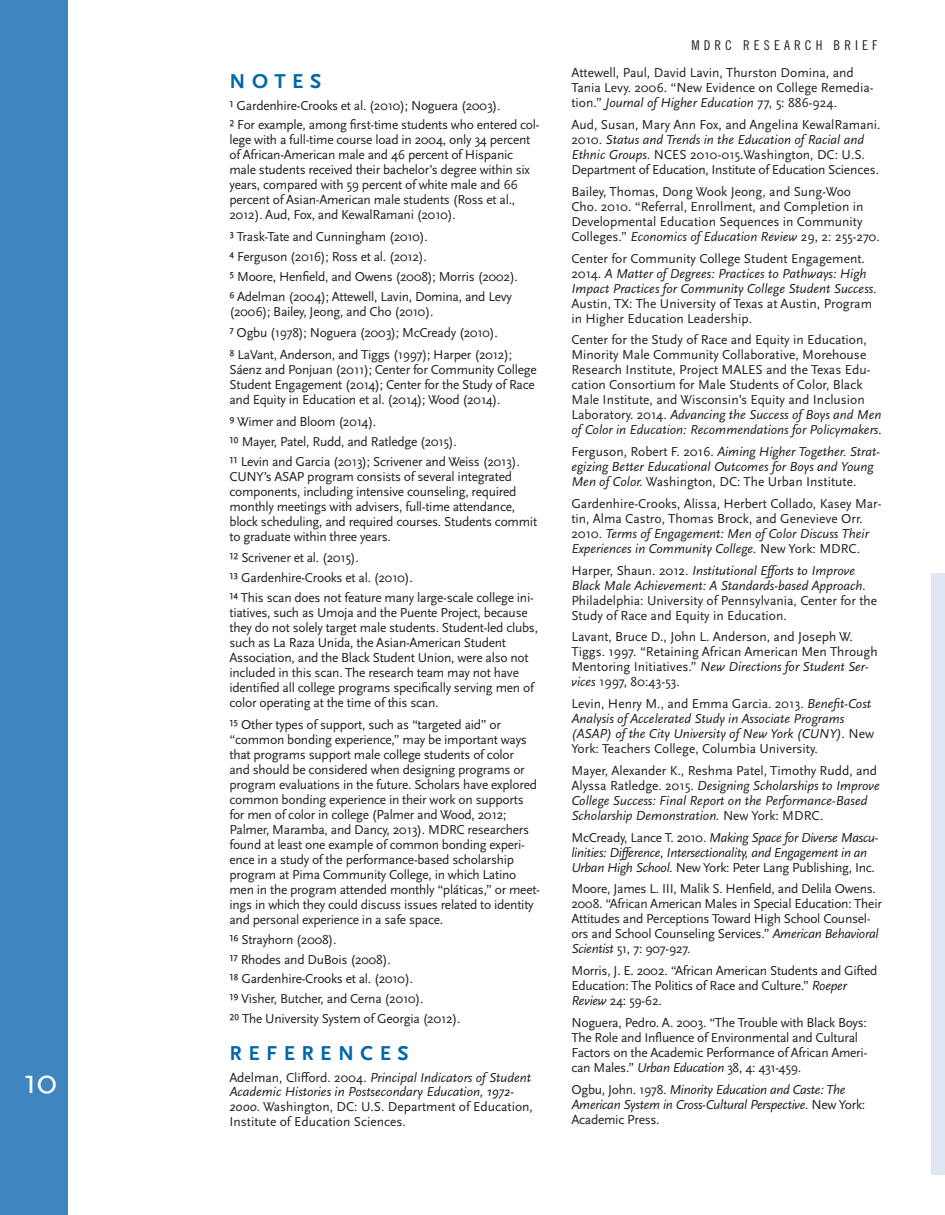
<style>
.page{position:relative;width:945px;height:1215px;background:#fff}
.page>*{position:absolute;margin:0;border:0;box-sizing:border-box;transform-origin:0 0}
.t1{font:36px "Scala Sans OT";color:#fff}
.t2{font:700 21px "Scala Sans OT";letter-spacing:.31em;color:#0067aa}
.t3{font:13.5px/15px "Scala Sans OT";letter-spacing:-.02em;color:#231f20}
.t4{font:13.5px/15px "Scala Sans OT";color:#231f20}
.t5{font:italic 13.5px/15px "Scala Sans OT";color:#231f20}
.t6{font:italic 13.5px/15px "Scala Sans OT";letter-spacing:-.02em;color:#231f20}
.t7{font:13.5px "Trade Gothic LT Std Cn 18";letter-spacing:.3em;color:#231f20}
.s1{font-style:italic}
.s2{font-style:normal}
</style>
<div class="page">
<div style="left:0;top:0;width:67px;height:1215px;background:#3f85c0"></div>
<div style="left:932px;top:573px;width:13px;height:601px;background:#dfe7f3"></div>
<h1 class="t1" style="left:23px;top:1062px;width:36px">10</h1>
<h2 class="t2" style="left:230px;top:69px;width:93px">NOTES</h2>
<p class="t3" style="left:230px;top:96px;width:312px;line-height:19.8px">¹ Gardenhire-Crooks et al. (2010); Noguera (2003).<br>² For example, among first-time students who entered col-</p>
<p class="t3" style="left:230px;top:133px;width:302px">lege with a full-time course load in 2004, only 34 percent of African-American male and 46 percent of Hispanic male students received their bachelor’s degree within six years, compared with 59 percent of white male and 66 percent of Asian-American male students (Ross et al., 2012). Aud, Fox, and KewalRamani (2010).</p>
<p class="t3" style="left:230px;top:227px;width:290px;line-height:19.8px">³ Trask-Tate and Cunningham (2010).<br>⁴ Ferguson (2016); Ross et al. (2012).<br>⁵ Moore, Henfield, and Owens (2008); Morris (2002).<br>⁶ Adelman (2004); Attewell, Lavin, Domina, and Levy</p>
<p class="t3" style="left:230px;top:301px;width:284px;line-height:21.8px">(2006); Bailey, Jeong, and Cho (2010).<br>⁷ Ogbu (1978); Noguera (2003); McCready (2010).<br>⁸ LaVant, Anderson, and Tiggs (1997); Harper (2012);</p>
<p class="t3" style="left:230px;top:363px;width:309px">Sáenz and Ponjuan (2011); Center for Community College<br>Student Engagement (2014); Center for the Study of Race and Equity in Education et al. (2014); Wood (2014).</p>
<p class="t3" style="left:230px;top:412px;width:292px;line-height:19.8px">⁹ Wimer and Bloom (2014).<br>¹⁰ Mayer, Patel, Rudd, and Ratledge (2015).<br>¹¹ Levin and Garcia (2013); Scrivener and Weiss (2013).</p>
<p class="t3" style="left:230px;top:469px;width:309px">CUNY’s ASAP program consists of several integrated components, including intensive counseling, required monthly meetings with advisers, full-time attendance, block scheduling, and required courses. Students commit to graduate within three years.</p>
<p class="t3" style="left:230px;top:548px;width:306px;line-height:19.8px">¹² Scrivener et al. (2015).<br>¹³ Gardenhire-Crooks et al. (2010).<br>¹⁴ This scan does not feature many large-scale college ini-</p>
<p class="t3" style="left:230px;top:605px;width:310px">tiatives, such as Umoja and the Puente Project, because they do not solely target male students. Student-led clubs, such as La Raza Unida, the Asian-American Student Association, and the Black Student Union, were also not included in this scan. The research team may not have identified all college programs specifically serving men of color operating at the time of this scan.</p>
<p class="t3" style="left:230px;top:717px;width:312px">¹⁵ Other types of support, such as “targeted aid” or “common bonding experience,” may be important ways that programs support male college students of color<br>and should be considered when designing programs or program evaluations in the future. Scholars have explored common bonding experience in their work on supports for men of color in college (Palmer and Wood, 2012; Palmer, Maramba, and Dancy, 2013). MDRC researchers found at least one example of common bonding experi&shy;ence in a study of the performance-based scholarship program at Pima Community College, in which Latino men in the program attended monthly “pláticas,” or meet&shy;ings in which they could discuss issues related to identity and personal experience in a safe space.</p>
<p class="t3" style="left:230px;top:930px;width:233px;line-height:19.8px">¹⁶ Strayhorn (2008).<br>¹⁷ Rhodes and DuBois (2008).<br>¹⁸ Gardenhire-Crooks et al. (2010).<br>¹⁹ Visher, Butcher, and Cerna (2010).<br>²⁰ The University System of Georgia (2012).</p>
<h2 class="t2" style="left:230px;top:1041px;width:181px">REFERENCES</h2>
<p class="t4" style="left:230px;top:1070px;width:305px">Adelman, Clifford. 2004. <span class="s1">Principal Indicators of Student Academic Histories in Postsecondary Education, 1972- 2000.</span> Washington, DC: U.S. Department of Education, Institute of Education Sciences.</p>
<p class="t7" style="left:691px;top:37px;width:188px">MDRC RESEARCH BRIEF</p>
<p class="t4" style="left:571px;top:66px;width:304px">Attewell, Paul, David Lavin, Thurston Domina, and<br>Tania Levy. 2006. “New Evidence on College Remedia&shy;tion.” <span class="s1">Journal of Higher Education</span> 77, 5: 886-924.</p>
<p class="t4" style="left:571px;top:118px;width:311px">Aud, Susan, Mary Ann Fox, and Angelina KewalRamani.<br>2010. <span class="s1">Status and Trends in the Education of Racial and Ethnic Groups.</span> NCES 2010-015.Washington, DC: U.S.<br>Department of Education, Institute of Education Sciences.</p>
<p class="t4" style="left:571px;top:184px;width:310px">Bailey, Thomas, Dong Wook Jeong, and Sung-Woo Cho. 2010. “Referral, Enrollment, and Completion in Developmental Education Sequences in Community Colleges.” <span class="s1">Economics of Education Review</span> 29, 2: 255-270.</p>
<p class="t5" style="left:571px;top:251px;width:307px"><span class="s2">Center for Community College Student Engagement.<br>2014.</span> A Matter of Degrees: Practices to Pathways: High<br>Impact Practices for Community College Student Success.</p>
<p class="t4" style="left:571px;top:296px;width:302px">Austin, TX: The University of Texas at Austin, Program in Higher Education Leadership.</p>
<p class="t4" style="left:571px;top:333px;width:312px">Center for the Study of Race and Equity in Education, Minority Male Community Collaborative, Morehouse Research Institute, Project MALES and the Texas Edu&shy;cation Consortium for Male Students of Color, Black Male Institute, and Wisconsin’s Equity and Inclusion Laboratory. 2014. <span class="s1">Advancing the Success of Boys and Men of Color in Education: Recommendations for Policymakers.</span></p>
<p class="t5" style="left:571px;top:445px;width:310px"><span class="s2">Ferguson, Robert F. 2016.</span> Aiming Higher Together. Strat&shy;egizing Better Educational Outcomes for Boys and Young<br>Men of Color. <span class="s2">Washington, DC: The Urban Institute.</span></p>
<p class="t4" style="left:571px;top:496px;width:312px">Gardenhire-Crooks, Alissa, Herbert Collado, Kasey Mar&shy;tin, Alma Castro, Thomas Brock, and Genevieve Orr.<br>2010. <span class="s1">Terms of Engagement: Men of Color Discuss Their Experiences in Community College.</span> New York: MDRC.</p>
<p class="t5" style="left:571px;top:563px;width:296px"><span class="s2">Harper, Shaun. 2012.</span> Institutional Efforts to Improve<br>Black Male Achievement: A Standards-based Approach.</p>
<p class="t4" style="left:571px;top:593px;width:307px">Philadelphia: University of Pennsylvania, Center for the<br>Study of Race and Equity in Education.</p>
<p class="t4" style="left:571px;top:630px;width:308px">Lavant, Bruce D., John L. Anderson, and Joseph W.<br>Tiggs. 1997. “Retaining African American Men Through Mentoring Initiatives.” <span class="s1">New Directions for Student Ser&shy;vices</span> 1997, 80:43-53.</p>
<p class="t5" style="left:571px;top:696px;width:304px"><span class="s2">Levin, Henry M., and Emma Garcia. 2013.</span> Benefit-Cost Analysis of Accelerated Study in Associate Programs (ASAP) of the City University of New York (CUNY). <span class="s2">New York: Teachers College, Columbia University.</span></p>
<p class="t5" style="left:571px;top:763px;width:310px"><span class="s2">Mayer, Alexander K., Reshma Patel, Timothy Rudd, and Alyssa Ratledge. 2015.</span> Designing Scholarships to Improve College Success: Final Report on the Performance-Based Scholarship Demonstration. <span class="s2">New York: MDRC.</span></p>
<p class="t6" style="left:571px;top:830px;width:309px"><span class="s2">McCready, Lance T. 2010.</span> Making Space for Diverse Mascu&shy;linities: Difference, Intersectionality, and Engagement in an<br>Urban High School. <span class="s2">New York: Peter Lang Publishing, Inc.</span></p>
<p class="t3" style="left:571px;top:882px;width:312px">Moore, James L. III, Malik S. Henfield, and Delila Owens.<br>2008. “African American Males in Special Education: Their Attitudes and Perceptions Toward High School Counsel&shy;ors and School Counseling Services.” <span class="s1">American Behavioral Scientist</span> 51, 7: 907-927.</p>
<p class="t3" style="left:571px;top:963px;width:308px">Morris, J. E. 2002. “African American Students and Gifted<br>Education: The Politics of Race and Culture.” <span class="s1">Roeper<br>Review</span> 24: 59-62.</p>
<p class="t3" style="left:571px;top:1015px;width:297px">Noguera, Pedro. A. 2003. “The Trouble with Black Boys:<br>The Role and Influence of Environmental and Cultural Factors on the Academic Performance of African Ameri&shy;can Males.” <span class="s1">Urban Education</span> 38, 4: 431-459.</p>
<p class="t6" style="left:571px;top:1082px;width:295px"><span class="s2">Ogbu, John. 1978.</span> Minority Education and Caste: The<br>American System in Cross-Cultural Perspective. <span class="s2">New York:<br>Academic Press.</span></p>
</div>
